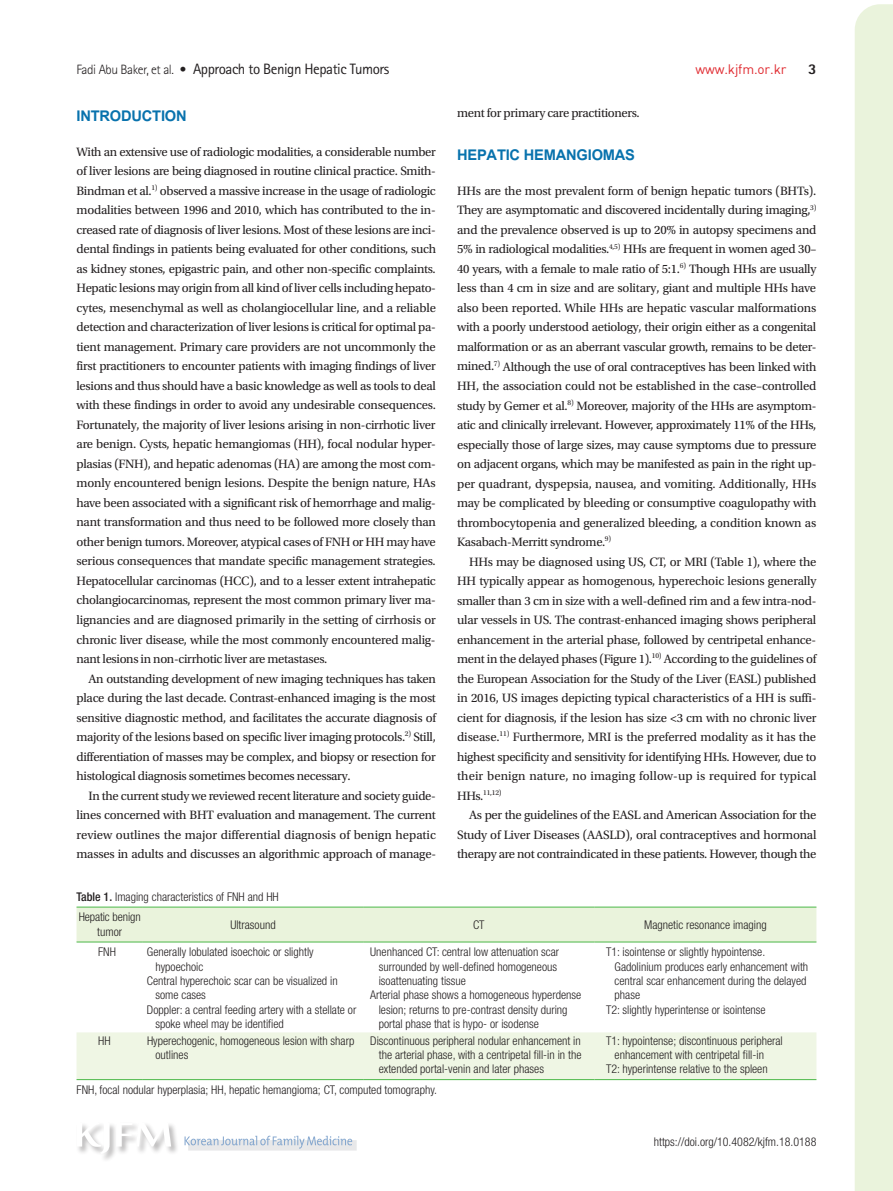
<style>
.page{position:relative;width:893px;height:1191px;background:#fff}
.page>*{position:absolute;margin:0;border:0;box-sizing:border-box;transform-origin:0 0}
.t1{font:700 20.4px "Utsaah";letter-spacing:-.01em;color:#0872ad}
.t2{font:15px "Rotis Sans Serif Std";letter-spacing:-.03em;color:#231f20}
.t3{font:800 15px "Rotis Sans Serif Std";color:#231f20}
.t4{font:13.5px "Dinreg";letter-spacing:-.01em;color:#e02a30}
.t5{font:12.75px/19.5px "Utopia Std";letter-spacing:-.025em;color:#231f20;text-align:justify}
.t6{font:300 condensed 12px/14.4px "Helvetica Neue LT Std";color:#231f20}
.t7{font:7.5px "Utopia Std";color:#231f20}
.s1{font-weight:300;font-size:13.5px}
.s2{font-size:12.75px}
.s3{font-weight:500}
</style>
<div class="page">
<div style="left:855px;top:4px;width:38px;height:1187px;background:#eaf3dc"></div>
<div style="left:188px;top:1140px;width:169px;height:10px;background:#e8e8e9"></div>
<svg style="left:185px;top:1135px;width:167px;height:13px"></svg>
<div style="left:76px;top:1122px;width:104px;height:40px;background:#231f20;opacity:.3"></div>
<svg style="left:77px;top:1122px;width:94px;height:32px"></svg>
<div style="left:77px;top:907px;width:739px;height:34px;background:#eaf3dc"></div>
<div style="left:77px;top:1032px;width:739px;height:47px;background:#eff6e4"></div>
<hr style="left:77px;top:906px;width:66px;height:1px;background:#4cb848">
<hr style="left:143px;top:906px;width:220px;height:1px;background:#4cb848">
<hr style="left:363px;top:906px;width:231px;height:1px;background:#4cb848">
<hr style="left:594px;top:906px;width:222px;height:1px;background:#4cb848">
<hr style="left:77px;top:941px;width:66px;height:1px;background:#4cb848">
<hr style="left:143px;top:941px;width:220px;height:1px;background:#4cb848">
<hr style="left:363px;top:941px;width:231px;height:1px;background:#4cb848">
<hr style="left:594px;top:941px;width:222px;height:1px;background:#4cb848">
<hr style="left:77px;top:1079px;width:66px;height:1px;background:#4cb848">
<hr style="left:143px;top:1079px;width:220px;height:1px;background:#4cb848">
<hr style="left:363px;top:1079px;width:231px;height:1px;background:#4cb848">
<hr style="left:594px;top:1079px;width:222px;height:1px;background:#4cb848">
<p class="t2" style="left:77px;top:60px;width:314px"><span class="s1">Fadi Abu Baker, et al. •</span> Approach to Benign Hepatic Tumors</p>
<h1 class="t1" style="left:77px;top:106px;width:112px">INTRODUCTION</h1>
<p class="t5" style="left:77px;top:142px;width:361px">With an extensive use of radiologic modalities, a considerable number of liver lesions are being diagnosed in routine clinical practice. Smith-Bindman et al.<sup>1)</sup> observed a massive increase in the usage of radiologic modalities between 1996 and 2010, which has contributed to the in&shy;creased rate of diagnosis of liver lesions. Most of these lesions are inci&shy;dental findings in patients being evaluated for other conditions, such as kidney stones, epigastric pain, and other non-specific complaints.<br>Hepatic lesions may origin from all kind of liver cells including hepato&shy;cytes, mesenchymal as well as cholangiocellular line, and a reliable detection and characterization of liver lesions is critical for optimal pa&shy;tient management. Primary care providers are not uncommonly the first practitioners to encounter patients with imaging findings of liver lesions and thus should have a basic knowledge as well as tools to deal with these findings in order to avoid any undesirable consequences.<br>Fortunately, the majority of liver lesions arising in non-cirrhotic liver are benign. Cysts, hepatic hemangiomas (HH), focal nodular hyper&shy;plasias (FNH), and hepatic adenomas (HA) are among the most com&shy;monly encountered benign lesions. Despite the benign nature, HAs have been associated with a significant risk of hemorrhage and malig&shy;nant transformation and thus need to be followed more closely than other benign tumors. Moreover, atypical cases of FNH or HH may have serious consequences that mandate specific management strategies.<br>Hepatocellular carcinomas (HCC), and to a lesser extent intrahepatic cholangiocarcinomas, represent the most common primary liver ma&shy;lignancies and are diagnosed primarily in the setting of cirrhosis or chronic liver disease, while the most commonly encountered malig&shy;nant lesions in non-cirrhotic liver are metastases.</p>
<p class="t5" style="left:77px;top:669px;width:361px;text-indent:12px">An outstanding development of new imaging techniques has taken place during the last decade. Contrast-enhanced imaging is the most sensitive diagnostic method, and facilitates the accurate diagnosis of majority of the lesions based on specific liver imaging protocols.<sup>2)</sup> Still, differentiation of masses may be complex, and biopsy or resection for histological diagnosis sometimes becomes necessary.</p>
<p class="t5" style="left:77px;top:786px;width:361px;text-indent:12px">In the current study we reviewed recent literature and society guide&shy;lines concerned with BHT evaluation and management. The current review outlines the major differential diagnosis of benign hepatic masses in adults and discusses an algorithmic approach of manage-</p>
<p class="t4" style="left:695px;top:61px;width:93px">www.kjfm.or.kr</p>
<p class="t3" style="left:808px;top:60px;width:10px">3</p>
<p class="t5" style="left:457px;top:103px;width:184px">ment for primary care practitioners.</p>
<h1 class="t1" style="left:457px;top:145px;width:179px">HEPATIC HEMANGIOMAS</h1>
<p class="t5" style="left:457px;top:181px;width:361px">HHs are the most prevalent form of benign hepatic tumors (BHTs).<br>They are asymptomatic and discovered incidentally during imaging,<sup>3) </sup>and the prevalence observed is up to 20% in autopsy specimens and 5% in radiological modalities.<sup>4,5)</sup> HHs are frequent in women aged 30– 40 years, with a female to male ratio of 5:1.<sup>6)</sup> Though HHs are usually less than 4 cm in size and are solitary, giant and multiple HHs have also been reported. While HHs are hepatic vascular malformations with a poorly understood aetiology, their origin either as a congenital malformation or as an aberrant vascular growth, remains to be deter&shy;mined.<sup>7)</sup> Although the use of oral contraceptives has been linked with HH, the association could not be established in the case–controlled study by Gemer et al.<sup>8)</sup> Moreover, majority of the HHs are asymptom&shy;atic and clinically irrelevant. However, approximately 11% of the HHs, especially those of large sizes, may cause symptoms due to pressure on adjacent organs, which may be manifested as pain in the right up&shy;per quadrant, dyspepsia, nausea, and vomiting. Additionally, HHs may be complicated by bleeding or consumptive coagulopathy with thrombocytopenia and generalized bleeding, a condition known as Kasabach-Merritt syndrome.<sup>9)</sup></p>
<p class="t5" style="left:457px;top:552px;width:361px;text-indent:12px">HHs may be diagnosed using US, CT, or MRI (Table 1), where the HH typically appear as homogenous, hyperechoic lesions generally smaller than 3 cm in size with a well-defined rim and a few intra-nod&shy;ular vessels in US. The contrast-enhanced imaging shows peripheral enhancement in the arterial phase, followed by centripetal enhance&shy;ment in the delayed phases (Figure 1).<sup>10)</sup> According to the guidelines of the European Association for the Study of the Liver (EASL) published in 2016, US images depicting typical characteristics of a HH is suffi&shy;cient for diagnosis, if the lesion has size &lt;3 cm with no chronic liver disease.<sup>11)</sup> Furthermore, MRI is the preferred modality as it has the highest specificity and sensitivity for identifying HHs. However, due to their benign nature, no imaging follow-up is required for typical</p>
<p class="t7" style="left:457px;top:788px;width:46px"><span class="s2">HHs.</span>11,12)</p>
<p class="t5" style="left:457px;top:805px;width:361px;text-indent:12px">As per the guidelines of the EASL and American Association for the Study of Liver Diseases (AASLD), oral contraceptives and hormonal therapy are not contraindicated in these patients. However, though the</p>
<p class="t6" style="left:77px;top:886px;width:204px;line-height:20.7px"><span class="s3">Table 1.</span> Imaging characteristics of FNH and HH<br>Hepatic benign</p>
<p class="t6" style="left:97px;top:924px;width:26px">tumor</p>
<p class="t6" style="left:230px;top:917px;width:47px">Ultrasound</p>
<p class="t6" style="left:473px;top:917px;width:13px">CT</p>
<p class="t6" style="left:644px;top:917px;width:124px">Magnetic resonance imaging</p>
<p class="t6" style="left:98px;top:944px;width:19px">FNH</p>
<p class="t6" style="left:147px;top:944px;width:168px">Generally lobulated isoechoic or slightly</p>
<p class="t6" style="left:155px;top:959px;width:49px">hypoechoic</p>
<p class="t6" style="left:147px;top:973px;width:192px">Central hyperechoic scar can be visualized in</p>
<p class="t6" style="left:155px;top:988px;width:52px">some cases</p>
<p class="t6" style="left:147px;top:1002px;width:211px">Doppler: a central feeding artery with a stellate or</p>
<p class="t6" style="left:155px;top:1016px;width:130px">spoke wheel may be identified</p>
<p class="t6" style="left:370px;top:944px;width:190px">Unenhanced CT: central low attenuation scar</p>
<p class="t6" style="left:379px;top:959px;width:180px">surrounded by well-defined homogeneous</p>
<p class="t6" style="left:379px;top:973px;width:89px">isoattenuating tissue</p>
<p class="t6" style="left:370px;top:988px;width:213px">Arterial phase shows a homogeneous hyperdense</p>
<p class="t6" style="left:379px;top:1002px;width:190px">lesion; returns to pre-contrast density during</p>
<p class="t6" style="left:379px;top:1016px;width:162px">portal phase that is hypo- or isodense</p>
<p class="t6" style="left:606px;top:944px;width:161px">T1: isointense or slightly hypointense.</p>
<p class="t6" style="left:615px;top:959px;width:195px">Gadolinium produces early enhancement with</p>
<p class="t6" style="left:615px;top:973px;width:193px">central scar enhancement during the delayed</p>
<p class="t6" style="left:615px;top:988px;width:27px">phase</p>
<p class="t6" style="left:606px;top:1002px;width:161px">T2: slightly hyperintense or isointense</p>
<p class="t6" style="left:98px;top:1033px;width:14px">HH</p>
<p class="t6" style="left:155px;top:1033px;width:200px;text-indent:-9px">Hyperechogenic, homogeneous lesion with sharp outlines</p>
<p class="t6" style="left:379px;top:1033px;width:204px;text-align:justify;text-indent:-9px">Discontinuous peripheral nodular enhancement in the arterial phase, with a centripetal fill-in in the extended portal-venin and later phases</p>
<p class="t6" style="left:606px;top:1033px;width:178px">T1: hypointense; discontinuous peripheral</p>
<p class="t6" style="left:615px;top:1047px;width:151px">enhancement with centripetal fill-in</p>
<p class="t6" style="left:606px;top:1061px;width:163px">T2: hyperintense relative to the spleen</p>
<p class="t6" style="left:77px;top:1082px;width:362px">FNH, focal nodular hyperplasia; HH, hepatic hemangioma; CT, computed tomography.</p>
<p class="t6" style="left:654px;top:1134px;width:164px">https://doi.org/10.4082/kjfm.18.0188</p>
</div>
